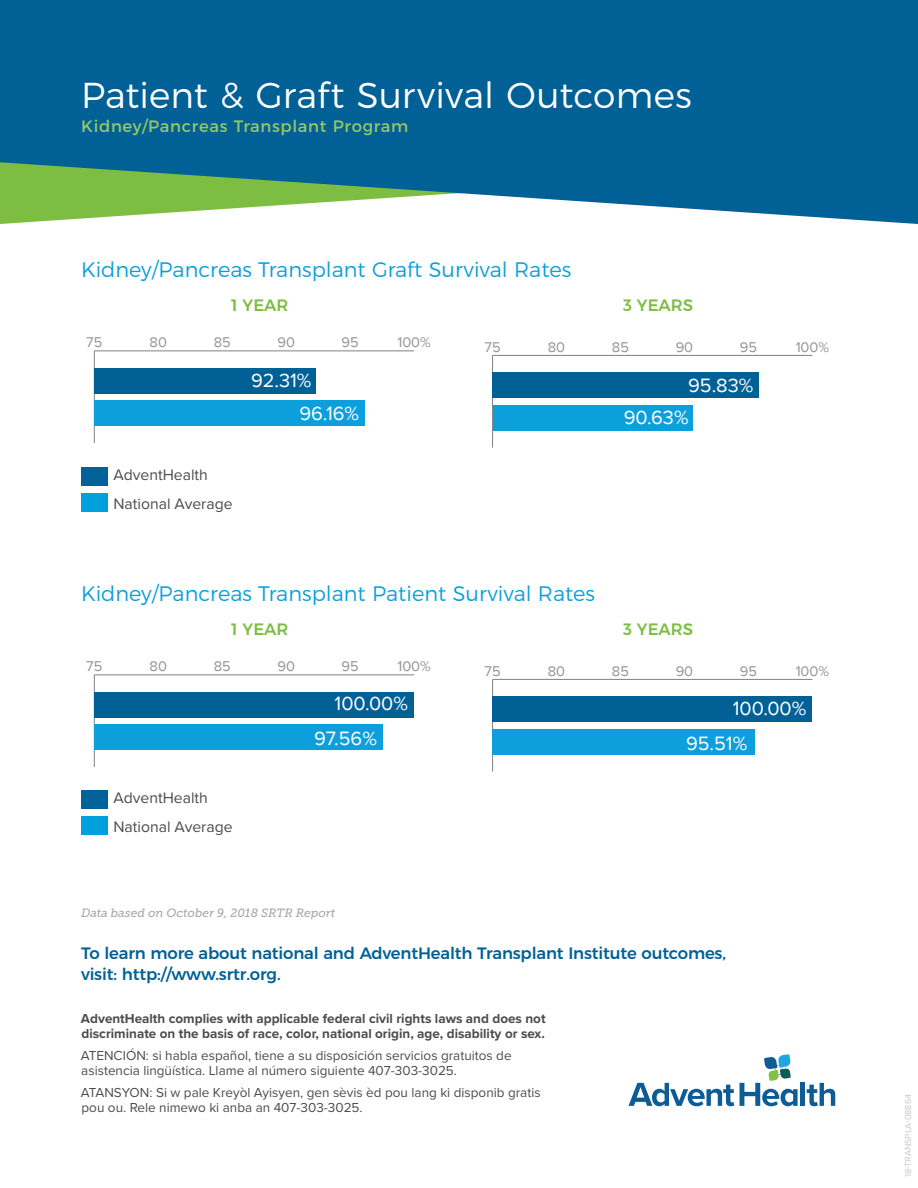
<style>
.page{position:relative;width:918px;height:1188px;background:#fff}
.page>*{position:absolute;margin:0;border:0;box-sizing:border-box;transform-origin:0 0}
.Brochure_Title{font:300 36px "Montserrat";letter-spacing:.005em;color:#fff}
.Subhead1_Title_Case{font:300 21px "Montserrat";color:#0c9fdc}
.t1{font:19.95px/34.8px "Proxima Nova";color:#fff}
.CTA{font:500 16.5px/21px "Montserrat";letter-spacing:-.01em;color:#016197}
.Brochure_Subtitle{font:16.5px "Montserrat";letter-spacing:.04em;color:#97c863}
.Subhead2_All_caps{font:500 16.5px "Montserrat";color:#7dbd41}
.body{font:15.75px "Proxima Nova";color:#4b4c4d}
.t2{font:14.55px "Proxima Nova";color:#939598}
.Health_Equity_Taglin{font:13.5px/15px "Proxima Nova";color:#4b4c4d}
.Health_Equity_Taglin-2{font:700 13.5px/15px "Proxima Nova";color:#4b4c4d}
.Photo_caption{font:italic 12px "Museo Slab 500";color:#a8a9ad}
.t3{font:9px "Proxima Nova";color:#c7c8ca}
</style>
<div class="page">
<svg style="left:0;top:0;width:918px;height:224px;background:#1b7297"></svg>
<svg style="left:629px;top:1083px;width:105px;height:23px"></svg>
<hr style="left:801px;top:1083px;width:4px;height:23px;background:#0d5c96">
<svg style="left:807px;top:1083px;width:28px;height:23px"></svg>
<svg style="left:740px;top:1054px;width:58px;height:52px"></svg>
<hr style="left:493px;top:355px;width:319px;height:1px;background:#808285">
<hr style="left:492px;top:355px;width:1px;height:93px;background:#808285">
<div style="left:493px;top:405px;width:200px;height:26px;background:#0c9fdc"></div>
<div style="left:493px;top:372px;width:266px;height:26px;background:#016197"></div>
<hr style="left:493px;top:679px;width:319px;height:1px;background:#808285">
<hr style="left:492px;top:679px;width:1px;height:93px;background:#808285">
<div style="left:493px;top:729px;width:262px;height:26px;background:#0c9fdc"></div>
<div style="left:493px;top:696px;width:319px;height:26px;background:#016197"></div>
<hr style="left:94px;top:350px;width:320px;height:1px;background:#808285">
<hr style="left:94px;top:351px;width:1px;height:92px;background:#808285">
<div style="left:94px;top:400px;width:271px;height:26px;background:#0c9fdc"></div>
<div style="left:94px;top:368px;width:222px;height:26px;background:#016197"></div>
<hr style="left:94px;top:674px;width:320px;height:1px;background:#808285">
<hr style="left:94px;top:675px;width:1px;height:92px;background:#808285">
<div style="left:94px;top:724px;width:289px;height:26px;background:#0c9fdc"></div>
<div style="left:94px;top:692px;width:320px;height:26px;background:#016197"></div>
<div style="left:81px;top:467px;width:27px;height:19px;background:#006298"></div>
<div style="left:81px;top:493px;width:27px;height:19px;background:#00a0dd"></div>
<div style="left:81px;top:790px;width:27px;height:19px;background:#006298"></div>
<div style="left:81px;top:816px;width:27px;height:19px;background:#00a0dd"></div>
<p class="Brochure_Title" style="left:81px;top:67px;width:612px">Patient &amp; Graft Survival Outcomes</p>
<p class="Brochure_Subtitle" style="left:81px;top:113px;width:329px">Kidney/Pancreas Transplant Program</p>
<p class="Subhead1_Title_Case" style="left:81px;top:253px;width:492px">Kidney/Pancreas Transplant Graft Survival Rates</p>
<p class="Subhead2_All_caps" style="left:231px;top:292px;width:59px">1 YEAR</p>
<p class="Subhead2_All_caps" style="left:623px;top:292px;width:72px">3 YEARS</p>
<p class="t2" style="left:86px;top:334px;width:18px">75</p>
<p class="t2" style="left:150px;top:334px;width:19px">80</p>
<p class="t2" style="left:214px;top:334px;width:19px">85</p>
<p class="t2" style="left:277px;top:334px;width:19px">90</p>
<p class="t2" style="left:342px;top:334px;width:19px">95</p>
<p class="t2" style="left:397px;top:334px;width:35px">100%</p>
<p class="t1" style="left:299px;top:365px;width:61px;line-height:32.4px;text-indent:-48px">92.31%<br>96.16%</p>
<p class="body" style="left:113px;top:463px;width:96px">AdventHealth</p>
<p class="body" style="left:113px;top:492px;width:121px">National Average</p>
<p class="t2" style="left:485px;top:339px;width:18px">75</p>
<p class="t2" style="left:548px;top:339px;width:19px">80</p>
<p class="t2" style="left:612px;top:339px;width:19px">85</p>
<p class="t2" style="left:676px;top:339px;width:19px">90</p>
<p class="t2" style="left:740px;top:339px;width:19px">95</p>
<p class="t2" style="left:796px;top:339px;width:35px">100%</p>
<p class="t1" style="left:624px;top:370px;width:131px;line-height:32.2px;text-indent:64px">95.83%<br>90.63%</p>
<p class="Subhead1_Title_Case" style="left:81px;top:577px;width:516px">Kidney/Pancreas Transplant Patient Survival Rates</p>
<p class="Subhead2_All_caps" style="left:231px;top:616px;width:59px">1 YEAR</p>
<p class="Subhead2_All_caps" style="left:623px;top:616px;width:72px">3 YEARS</p>
<p class="t2" style="left:86px;top:658px;width:18px">75</p>
<p class="t2" style="left:150px;top:658px;width:19px">80</p>
<p class="t2" style="left:214px;top:658px;width:19px">85</p>
<p class="t2" style="left:277px;top:658px;width:19px">90</p>
<p class="t2" style="left:342px;top:658px;width:19px">95</p>
<p class="t2" style="left:397px;top:658px;width:35px">100%</p>
<p class="t1" style="left:314px;top:686px;width:95px;text-indent:20px">100.00%<br>97.56%</p>
<p class="body" style="left:113px;top:786px;width:96px">AdventHealth</p>
<p class="body" style="left:113px;top:815px;width:121px">National Average</p>
<p class="t2" style="left:485px;top:663px;width:18px">75</p>
<p class="t2" style="left:548px;top:663px;width:19px">80</p>
<p class="t2" style="left:612px;top:663px;width:19px">85</p>
<p class="t2" style="left:676px;top:663px;width:19px">90</p>
<p class="t2" style="left:740px;top:663px;width:19px">95</p>
<p class="t2" style="left:796px;top:663px;width:35px">100%</p>
<p class="t1" style="left:686px;top:691px;width:122px;text-indent:47px">100.00%<br>95.51%</p>
<p class="Photo_caption" style="left:81px;top:907px;width:256px">Data based on October 9, 2018 SRTR Report</p>
<p class="CTA" style="left:81px;top:941px;width:647px">To learn more about national and AdventHealth Transplant Institute outcomes, visit: http://www.srtr.org.</p>
<p class="Health_Equity_Taglin-2" style="left:81px;top:1011px;width:466px">AdventHealth complies with applicable federal civil rights laws and does not discriminate on the basis of race, color, national origin, age, disability or sex.</p>
<p class="Health_Equity_Taglin" style="left:81px;top:1047px;width:432px">ATENCIÓN: si habla español, tiene a su disposición servicios gratuitos de asistencia lingüística. Llame al número siguiente 407-303-3025.</p>
<p class="Health_Equity_Taglin" style="left:81px;top:1084px;width:461px">ATANSYON: Si w pale Kreyòl Ayisyen, gen sèvis èd pou lang ki disponib gratis pou ou. Rele nimewo ki anba an 407-303-3025.</p>
<p class="t3" style="left:902px;top:1177px;width:85px;rotate:-90deg">18-TRANSPLA-08864</p>
</div>
